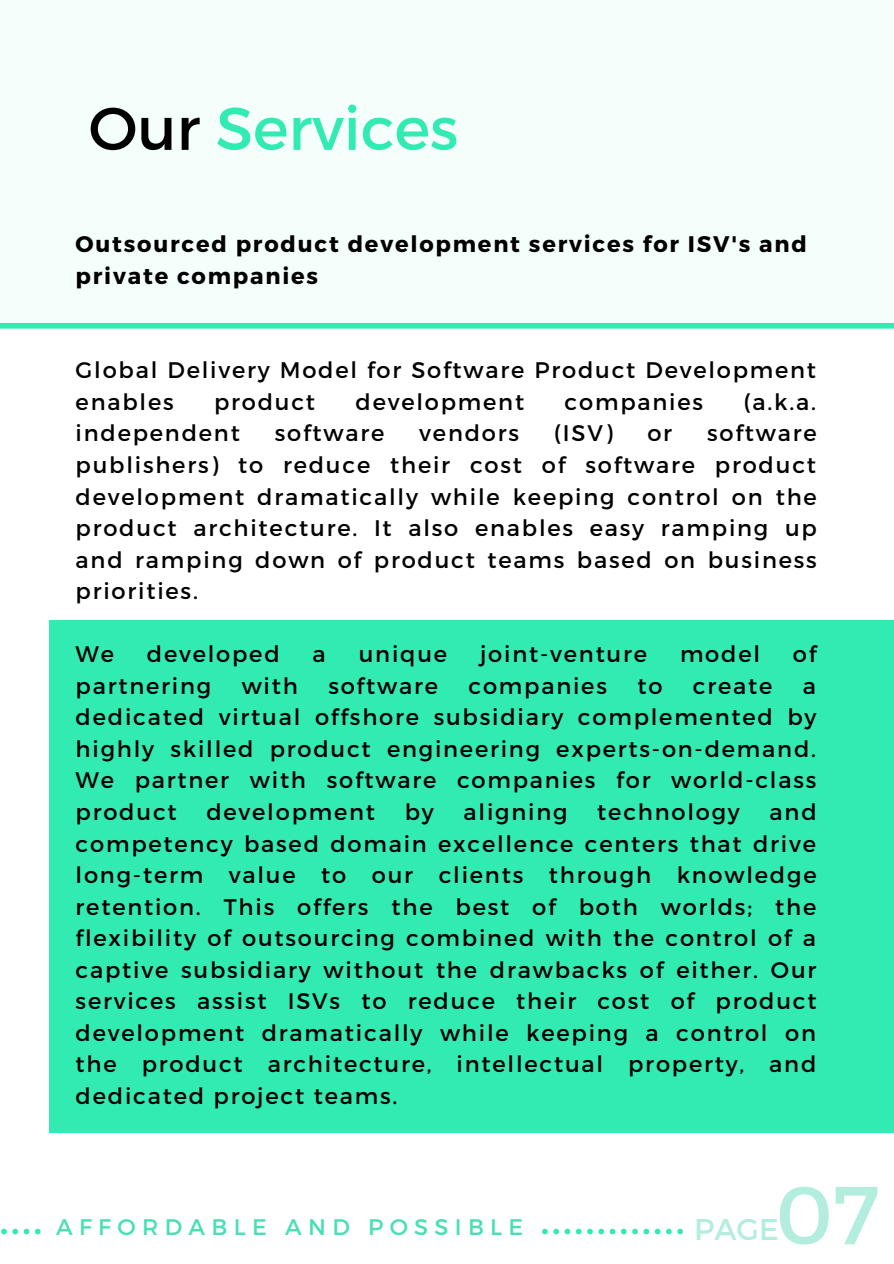
<style>
.page{position:relative;width:894px;height:1264px;background:#fff}
.page>*{position:absolute;margin:0;border:0;box-sizing:border-box;transform-origin:0 0}
.t1{font:81.9px "Montserrat";color:#b2edde}
.t2{font:60px "Montserrat";color:#31ebb3}
.t3{font:30px "Montserrat";color:#b2edde}
.t4{font:22.5px/31.5px "Montserrat";letter-spacing:.08em;color:#000;text-align:justify}
.t5{font:700 22.5px/31.5px "Montserrat";letter-spacing:.08em;color:#000}
.t6{font:22.5px "Montserrat";letter-spacing:.28em;color:#48dfb5}
.s1{color:#000}
</style>
<div class="page">
<svg style="left:1px;top:1228px;width:681px;height:6px"></svg>
<div style="left:44px;top:1208px;width:492px;height:40px;background:#fff"></div>
<div style="left:0;top:0;width:893px;height:329px;background:#f4fffc"></div>
<div style="left:49px;top:620px;width:844px;height:512px;background:#31ebb3"></div>
<div style="left:0;top:323px;width:893px;height:5px;background:#31ebb3"></div>
<p class="t2" style="left:89px;top:89px;width:371px"><span class="s1">Our</span> Services</p>
<p class="t5" style="left:76px;top:227px;width:732px">Outsourced product development services for ISV's and private companies</p>
<p class="t4" style="left:76px;top:353px;width:741px">Global Delivery Model for Software Product Development enables</p>
<p class="t4" style="left:214px;top:385px;width:102px">product</p>
<p class="t4" style="left:355px;top:385px;width:170px">development</p>
<p class="t4" style="left:564px;top:385px;width:140px">companies</p>
<p class="t4" style="left:743px;top:385px;width:74px">(a.k.a.</p>
<p class="t4" style="left:76px;top:416px;width:166px">independent</p>
<p class="t4" style="left:275px;top:416px;width:111px">software</p>
<p class="t4" style="left:419px;top:416px;width:101px">vendors</p>
<p class="t4" style="left:554px;top:416px;width:60px">(ISV)</p>
<p class="t4" style="left:647px;top:416px;width:26px">or</p>
<p class="t4" style="left:76px;top:416px;width:742px;text-indent:631px">software publishers) to reduce their cost of software product development dramatically while keeping control on the product architecture. It also enables easy ramping up and ramping down of product teams based on business priorities.</p>
<p class="t4" style="left:76px;top:637px;width:40px">We</p>
<p class="t4" style="left:147px;top:637px;width:134px">developed</p>
<p class="t4" style="left:312px;top:637px;width:15px">a</p>
<p class="t4" style="left:358px;top:637px;width:90px">unique</p>
<p class="t4" style="left:480px;top:637px;width:168px">joint-venture</p>
<p class="t4" style="left:679px;top:637px;width:82px">model</p>
<p class="t4" style="left:792px;top:637px;width:25px">of</p>
<p class="t4" style="left:76px;top:669px;width:137px">partnering</p>
<p class="t4" style="left:242px;top:669px;width:58px">with</p>
<p class="t4" style="left:328px;top:669px;width:111px">software</p>
<p class="t4" style="left:468px;top:669px;width:140px">companies</p>
<p class="t4" style="left:637px;top:669px;width:27px">to</p>
<p class="t4" style="left:692px;top:669px;width:81px">create</p>
<p class="t4" style="left:76px;top:669px;width:742px;text-indent:727px">a dedicated virtual offshore subsidiary complemented by highly skilled product engineering experts-on-demand.<br>We partner with software companies for world-class product</p>
<p class="t4" style="left:206px;top:795px;width:170px">development</p>
<p class="t4" style="left:404px;top:795px;width:31px">by</p>
<p class="t4" style="left:463px;top:795px;width:105px">aligning</p>
<p class="t4" style="left:597px;top:795px;width:144px">technology</p>
<p class="t4" style="left:76px;top:795px;width:742px;text-indent:693px">and competency based domain excellence centers that drive long-term value to our clients through knowledge retention. This offers the best of both worlds; the flexibility of outsourcing combined with the control of a captive subsidiary without the drawbacks of either. Our services assist ISVs to reduce their cost of product development dramatically while keeping a control on the product architecture, intellectual property, and dedicated project teams.</p>
<p class="t1" style="left:775px;top:1161px;width:105px">07</p>
<p class="t6" style="left:56px;top:1212px;width:468px">AFFORDABLE AND POSSIBLE</p>
<p class="t3" style="left:694px;top:1210px;width:86px">PAGE</p>
</div>
